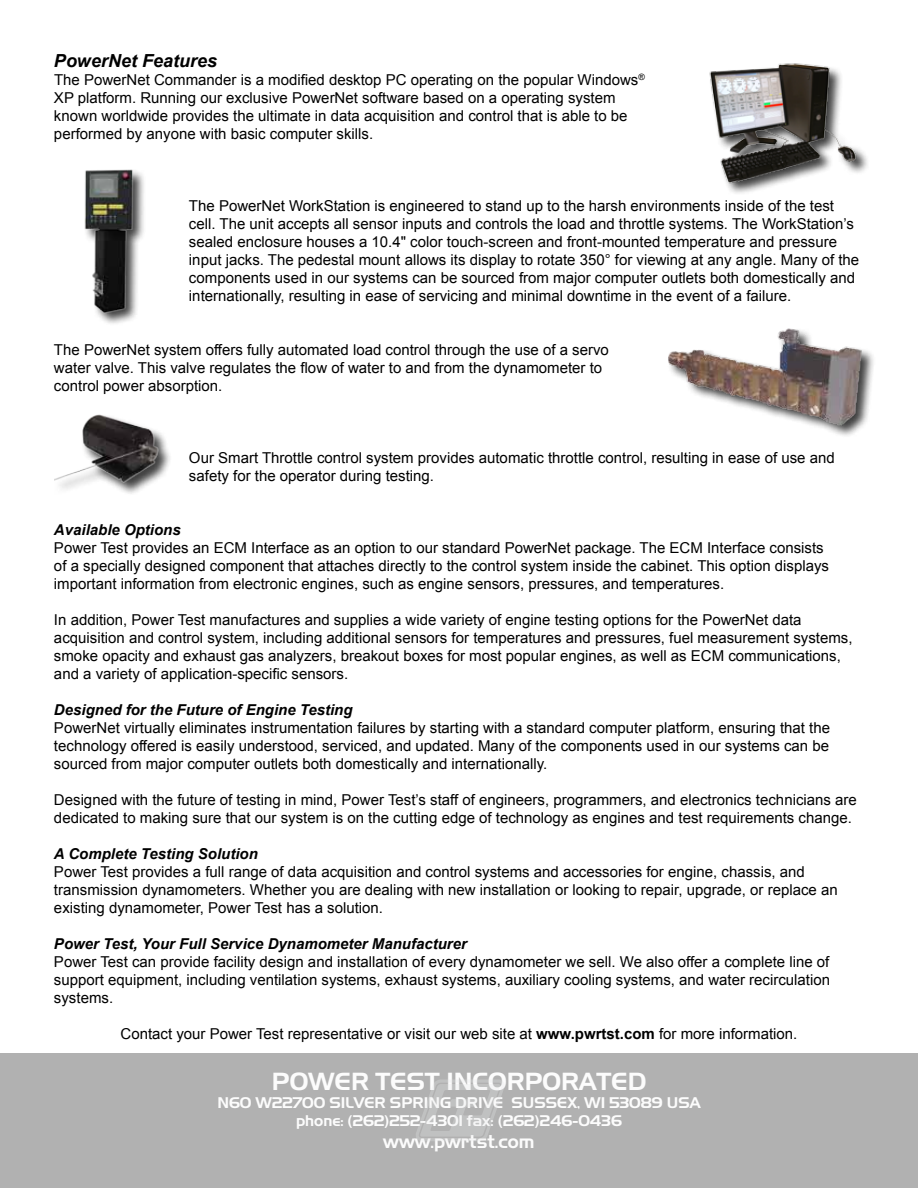
<style>
.page{position:relative;width:918px;height:1188px;background:#fff}
.page>*{position:absolute;margin:0;border:0;box-sizing:border-box;transform-origin:0 0}
.t1{font:24px "Aero Regular SWFTE";color:#fcfcfc}
.t2{font:italic 700 18px "Arial";color:#000}
.t3{font:18px "Aero Regular SWFTE";color:#fcfcfc}
.t4{font:15px/18px "Arial";color:#000}
.t5{font:italic 700 15px "Arial";color:#000}
.t6{font:15px/18px "Aero Regular SWFTE";color:#fcfcfc;text-align:center}
.s1{font-weight:700}
</style>
<div class="page">
<div style="left:0;top:1053px;width:918px;height:135px;background:#b1b1b1"></div>
<div style="left:54px;top:413px;width:118px;height:83px;background:#000;opacity:.75"></div>
<img style="left:54px;top:413px;width:108px;height:73px">
<div style="left:667px;top:328px;width:209px;height:111px;background:#000;opacity:.75"></div>
<img style="left:667px;top:328px;width:197px;height:99px">
<div style="left:709px;top:63px;width:161px;height:133px;background:#000;opacity:.75"></div>
<img style="left:709px;top:63px;width:155px;height:126px">
<div style="left:84px;top:169px;width:62px;height:157px;background:#000;opacity:.75"></div>
<img style="left:84px;top:169px;width:62px;height:151px">
<svg style="left:416px;top:1080px;width:89px;height:61px"></svg>
<p class="t2" style="left:54px;top:49px;width:165px">PowerNet Features</p>
<p class="t4" style="left:54px;top:71px;width:592px">The PowerNet Commander is a modified desktop PC operating on the popular Windows<sup>® </sup>XP platform. Running our exclusive PowerNet software based on a operating system known worldwide provides the ultimate in data acquisition and control that is able to be performed by anyone with basic computer skills.</p>
<p class="t4" style="left:189px;top:197px;width:672px">The PowerNet WorkStation is engineered to stand up to the harsh environments inside of the test cell. The unit accepts all sensor inputs and controls the load and throttle systems. The WorkStation’s sealed enclosure houses a 10.4" color touch-screen and front-mounted temperature and pressure input jacks. The pedestal mount allows its display to rotate 350° for viewing at any angle. Many of the components used in our systems can be sourced from major computer outlets both domestically and internationally, resulting in ease of servicing and minimal downtime in the event of a failure.</p>
<p class="t4" style="left:54px;top:341px;width:556px">The PowerNet system offers fully automated load control through the use of a servo water valve. This valve regulates the flow of water to and from the dynamometer to control power absorption.</p>
<p class="t4" style="left:189px;top:449px;width:647px">Our Smart Throttle control system provides automatic throttle control, resulting in ease of use and safety for the operator during testing.</p>
<p class="t5" style="left:54px;top:520px;width:128px">Available Options</p>
<p class="t4" style="left:54px;top:539px;width:777px">Power Test provides an ECM Interface as an option to our standard PowerNet package. The ECM Interface consists of a specially designed component that attaches directly to the control system inside the cabinet. This option displays important information from electronic engines, such as engine sensors, pressures, and temperatures.</p>
<p class="t4" style="left:54px;top:611px;width:800px">In addition, Power Test manufactures and supplies a wide variety of engine testing options for the PowerNet data acquisition and control system, including additional sensors for temperatures and pressures, fuel measurement systems, smoke opacity and exhaust gas analyzers, breakout boxes for most popular engines, as well as ECM communications, and a variety of application-specific sensors.</p>
<p class="t5" style="left:54px;top:700px;width:300px">Designed for the Future of Engine Testing</p>
<p class="t4" style="left:54px;top:719px;width:778px;text-align:justify">PowerNet virtually eliminates instrumentation failures by starting with a standard computer platform, ensuring that the technology offered is easily understood, serviced, and updated. Many of the components used in our systems can be sourced from major computer outlets both domestically and internationally.</p>
<p class="t4" style="left:54px;top:791px;width:804px">Designed with the future of testing in mind, Power Test’s staff of engineers, programmers, and electronics technicians are dedicated to making sure that our system is on the cutting edge of technology as engines and test requirements change.</p>
<p class="t5" style="left:54px;top:844px;width:205px">A Complete Testing Solution</p>
<p class="t4" style="left:54px;top:863px;width:785px">Power Test provides a full range of data acquisition and control systems and accessories for engine, chassis, and transmission dynamometers. Whether you are dealing with new installation or looking to repair, upgrade, or replace an existing dynamometer, Power Test has a solution.</p>
<p class="t5" style="left:54px;top:934px;width:414px">Power Test, Your Full Service Dynamometer Manufacturer</p>
<p class="t4" style="left:54px;top:953px;width:778px;text-align:justify">Power Test can provide facility design and installation of every dynamometer we sell. We also offer a complete line of support equipment, including ventilation systems, exhaust systems, auxiliary cooling systems, and water recirculation systems.</p>
<p class="t4" style="left:121px;top:1025px;width:678px">Contact your Power Test representative or visit our web site at <span class="s1">www.pwrtst.com</span> for more information.</p>
<h1 class="t1" style="left:272px;top:1067px;width:376px">POWER TEST INCORPORATED</h1>
<p class="t6" style="left:217px;top:1093px;width:485px">N60 W22700 SILVER SPRING DRIVE SUSSEX, WI 53089 USA phone: (262)252-4301 fax: (262)246-0436</p>
<p class="t3" style="left:383px;top:1130px;width:153px">www.pwrtst.com</p>
</div>
